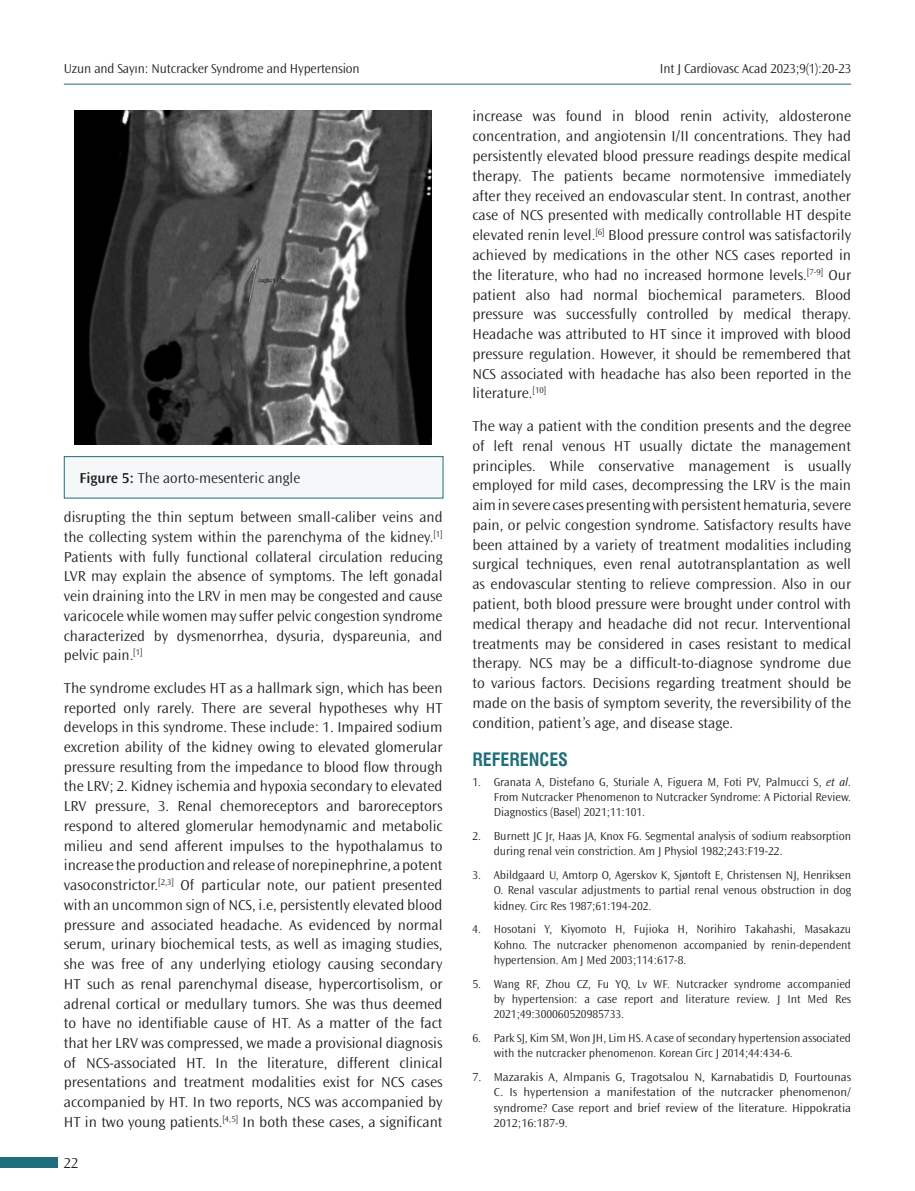
<style>
.page{position:relative;width:915px;height:1191px;background:#fff}
.page>*{position:absolute;margin:0;border:0;box-sizing:border-box;transform-origin:0 0}
.ARA_BASLIK{font:18px "Swiss Condensed Bold Tr";color:#1f6e7c}
.YAZI{font:300 15px/19.6px "Ocean Sans Std";color:#231f20;text-align:justify}
.RESİM-ALTI{font:300 15px "Ocean Sans Std";color:#231f20}
.t1{font:300 13.5px "Ocean Sans Std";letter-spacing:-.01em;color:#231f20}
.t2{font:300 12px/15.3px "Ocean Sans Std";color:#231f20;text-align:justify}
.t3{font:300 12px/15.3px "Ocean Sans Std";color:#231f20;text-align:justify;scale:1.05 1}
.s1{font-weight:600}
.s2{font-style:italic}
</style>
<div class="page">
<div style="left:0;top:1157px;width:57px;height:11px;background:#1f6e7c"></div>
<hr style="left:64px;top:84px;width:786px;height:1px;background:#1f6e7c">
<img style="left:75px;top:111px;width:356px;height:333px">
<div style="left:64px;top:456px;width:379px;height:42px;background:#f4f8f8"></div>
<div style="left:64px;top:456px;width:379px;height:42px;border:1px solid #1f6e7c"></div>
<p class="t1" style="left:64px;top:61px;width:297px">Uzun and Sayın: Nutcracker Syndrome and Hypertension</p>
<p class="t1" style="left:659px;top:61px;width:193px">Int J Cardiovasc Acad 2023;9(1):20-23</p>
<p class="RESİM-ALTI" style="left:80px;top:469px;width:222px"><span class="s1">Figure 5:</span> The aorto-mesenteric angle</p>
<p class="YAZI" style="left:64px;top:507px;width:380px">disrupting the thin septum between small-caliber veins and the collecting system within the parenchyma of the kidney.<sup>[1] </sup>Patients with fully functional collateral circulation reducing LVR may explain the absence of symptoms. The left gonadal vein draining into the LRV in men may be congested and cause varicocele while women may suffer pelvic congestion syndrome characterized by dysmenorrhea, dysuria, dyspareunia, and pelvic pain.<sup>[1]</sup></p>
<p class="YAZI" style="left:64px;top:678px;width:380px">The syndrome excludes HT as a hallmark sign, which has been reported only rarely. There are several hypotheses why HT develops in this syndrome. These include: 1. Impaired sodium excretion ability of the kidney owing to elevated glomerular pressure resulting from the impedance to blood flow through the LRV; 2. Kidney ischemia and hypoxia secondary to elevated LRV pressure, 3. Renal chemoreceptors and baroreceptors respond to altered glomerular hemodynamic and metabolic milieu and send afferent impulses to the hypothalamus to increase the production and release of norepinephrine, a potent vasoconstrictor.<sup>[2,3]</sup> Of particular note, our patient presented with an uncommon sign of NCS, i.e, persistently elevated blood pressure and associated headache. As evidenced by normal serum, urinary biochemical tests, as well as imaging studies, she was free of any underlying etiology causing secondary HT such as renal parenchymal disease, hypercortisolism, or adrenal cortical or medullary tumors. She was thus deemed to have no identifiable cause of HT. As a matter of the fact that her LRV was compressed, we made a provisional diagnosis of NCS-associated HT. In the literature, different clinical presentations and treatment modalities exist for NCS cases accompanied by HT. In two reports, NCS was accompanied by HT in two young patients.<sup>[4,5]</sup> In both these cases, a significant</p>
<p class="YAZI" style="left:64px;top:1153px;width:16px">22</p>
<p class="YAZI" style="left:472px;top:107px;width:380px">increase was found in blood renin activity, aldosterone concentration, and angiotensin I/II concentrations. They had persistently elevated blood pressure readings despite medical therapy. The patients became normotensive immediately after they received an endovascular stent. In contrast, another case of NCS presented with medically controllable HT despite elevated renin level.<sup>[6]</sup> Blood pressure control was satisfactorily achieved by medications in the other NCS cases reported in the literature, who had no increased hormone levels.<sup>[7-9]</sup> Our patient also had normal biochemical parameters. Blood pressure was successfully controlled by medical therapy.<br>Headache was attributed to HT since it improved with blood pressure regulation. However, it should be remembered that NCS associated with headache has also been reported in the literature.<sup>[10]</sup></p>
<p class="YAZI" style="left:472px;top:416px;width:380px">The way a patient with the condition presents and the degree of left renal venous HT usually dictate the management principles. While conservative management is usually employed for mild cases, decompressing the LRV is the main aim in severe cases presenting with persistent hematuria, severe pain, or pelvic congestion syndrome. Satisfactory results have been attained by a variety of treatment modalities including surgical techniques, even renal autotransplantation as well as endovascular stenting to relieve compression. Also in our patient, both blood pressure were brought under control with medical therapy and headache did not recur. Interventional treatments may be considered in cases resistant to medical therapy. NCS may be a difficult-to-diagnose syndrome due to various factors. Decisions regarding treatment should be made on the basis of symptom severity, the reversibility of the condition, patient’s age, and disease stage.</p>
<p class="ARA_BASLIK" style="left:472px;top:748px;width:97px">REFERENCES</p>
<p class="t2" style="left:493px;top:774px;width:359px;text-indent:-21px">1. Granata A, Distefano G, Sturiale A, Figuera M, Foti PV, Palmucci S, <span class="s2">et al</span>.<br>From Nutcracker Phenomenon to Nutcracker Syndrome: A Pictorial Review.<br>Diagnostics (Basel) 2021;11:101.</p>
<p class="t2" style="left:493px;top:828px;width:359px;text-indent:-21px">2. Burnett JC Jr, Haas JA, Knox FG. Segmental analysis of sodium reabsorption during renal vein constriction. Am J Physiol 1982;243:F19-22.</p>
<p class="t2" style="left:493px;top:867px;width:359px;text-indent:-21px">3. Abildgaard U, Amtorp O, Agerskov K, Sjøntoft E, Christensen NJ, Henriksen O. Renal vascular adjustments to partial renal venous obstruction in dog kidney. Circ Res 1987;61:194-202.</p>
<p class="t2" style="left:493px;top:922px;width:359px;text-indent:-21px">4. Hosotani Y, Kiyomoto H, Fujioka H, Norihiro Takahashi, Masakazu Kohno. The nutcracker phenomenon accompanied by renin-dependent hypertension. Am J Med 2003;114:617-8.</p>
<p class="t2" style="left:493px;top:976px;width:359px;text-indent:-21px">5. Wang RF, Zhou CZ, Fu YQ, Lv WF. Nutcracker syndrome accompanied by hypertension: a case report and literature review. J Int Med Res 2021;49:300060520985733.</p>
<p class="t2" style="left:493px;top:1030px;width:359px;text-indent:-21px">6. Park SJ, Kim SM, Won JH, Lim HS. A case of secondary hypertension associated with the nutcracker phenomenon. Korean Circ J 2014;44:434-6.</p>
<p class="t3" style="left:493px;top:1069px;width:342px;text-indent:-21px">7. Mazarakis A, Almpanis G, Tragotsalou N, Karnabatidis D, Fourtounas C. Is hypertension a manifestation of the nutcracker phenomenon/ syndrome? Case report and brief review of the literature. Hippokratia 2012;16:187-9.</p>
</div>
